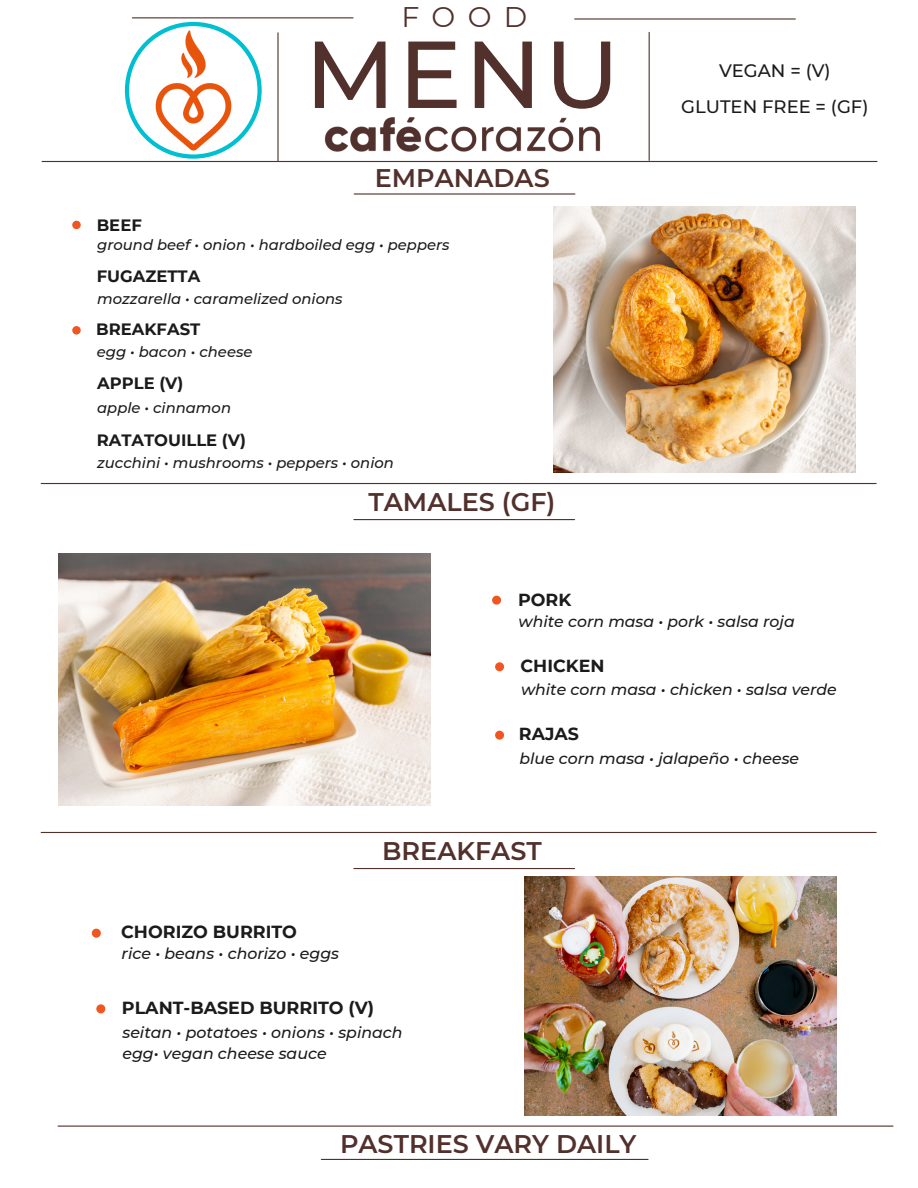
<style>
.page{position:relative;width:918px;height:1188px;background:#fff}
.page>*{position:absolute;margin:0;border:0;box-sizing:border-box;transform-origin:0 0}
.t1{font:500 94.95px "Montserrat";color:#52302c}
.t2{font:28.35px "Montserrat";color:#52302c}
.t3{font:600 25.5px "Montserrat";color:#52302c}
.t4{font:500 18px "Montserrat";color:#1b1b1b}
.t5{font:700 17.55px "Montserrat";color:#1b1b1b}
.t6{font:700 17.4px "Montserrat";color:#1b1b1b}
.t7{font:700 16.5px "Montserrat";color:#1b1b1b}
.t8{font:italic 500 15.75px/21px "Montserrat";color:#1b1b1b}
.t9{font:italic 500 14.85px "Montserrat";color:#1b1b1b}
</style>
<div class="page">
<hr style="left:575px;top:18px;width:220px;height:2px;background:#52302c">
<hr style="left:649px;top:32px;width:1px;height:128px;background:#52302c">
<img style="left:303px;top:117px;width:330px;height:44px">
<hr style="left:42px;top:161px;width:835px;height:1px;background:#52302c">
<hr style="left:354px;top:193px;width:221px;height:2px;background:#52302c">
<div style="left:72px;top:221px;width:9px;height:8px;background:#f05522;border-radius:50%"></div>
<div style="left:72px;top:326px;width:9px;height:9px;background:#f05522;border-radius:50%"></div>
<hr style="left:41px;top:483px;width:835px;height:1px;background:#52302c">
<hr style="left:354px;top:519px;width:221px;height:1px;background:#52302c">
<div style="left:492px;top:596px;width:9px;height:9px;background:#f05522;border-radius:50%"></div>
<div style="left:495px;top:662px;width:9px;height:9px;background:#f05522;border-radius:50%"></div>
<div style="left:495px;top:731px;width:9px;height:9px;background:#f05522;border-radius:50%"></div>
<hr style="left:41px;top:832px;width:835px;height:1px;background:#52302c">
<hr style="left:354px;top:868px;width:221px;height:1px;background:#52302c">
<div style="left:92px;top:929px;width:9px;height:9px;background:#f05522;border-radius:50%"></div>
<div style="left:96px;top:1004px;width:9px;height:9px;background:#f05522;border-radius:50%"></div>
<hr style="left:58px;top:1126px;width:835px;height:1px;background:#52302c">
<hr style="left:321px;top:1159px;width:327px;height:1px;background:#52302c">
<img style="left:524px;top:877px;width:313px;height:238px">
<img style="left:554px;top:207px;width:301px;height:265px">
<img style="left:59px;top:554px;width:372px;height:252px">
<hr style="left:132px;top:17px;width:221px;height:1px;background:#52302c">
<svg style="left:125px;top:60px;width:7px;height:61px"></svg>
<img style="left:132px;top:21px;width:171px;height:140px">
<p class="t2" style="left:401px;top:0;width:127px">FOOD</p>
<h1 class="t1" style="left:305px;top:16px;width:316px">MENU</h1>
<p class="t3" style="left:375px;top:162px;width:176px">EMPANADAS</p>
<h3 class="t7" style="left:97px;top:215px;width:47px">BEEF</h3>
<h4 class="t9" style="left:97px;top:236px;width:354px">ground beef • onion • hardboiled egg • peppers</h4>
<p class="t7" style="left:97px;top:266px;width:105px">FUGAZETTA</p>
<h4 class="t9" style="left:97px;top:290px;width:247px">mozzarella • caramelized onions</h4>
<p class="t7" style="left:96px;top:319px;width:106px">BREAKFAST</p>
<h4 class="t9" style="left:97px;top:343px;width:157px">egg • bacon • cheese</h4>
<p class="t7" style="left:97px;top:373px;width:88px">APPLE (V)</p>
<h4 class="t9" style="left:97px;top:398px;width:135px">apple • cinnamon</h4>
<h4 class="t7" style="left:97px;top:430px;width:151px">RATATOUILLE (V)</h4>
<p class="t9" style="left:97px;top:454px;width:298px">zucchini • mushrooms • peppers • onion</p>
<p class="t3" style="left:369px;top:486px;width:188px">TAMALES (GF)</p>
<h4 class="t4" style="left:719px;top:59px;width:113px">VEGAN = (V)</h4>
<p class="t4" style="left:681px;top:95px;width:189px">GLUTEN FREE = (GF)</p>
<p class="t6" style="left:518px;top:590px;width:55px">PORK</p>
<h3 class="t8" style="left:519px;top:611px;width:278px">white corn masa • pork • salsa roja</h3>
<p class="t6" style="left:521px;top:655px;width:85px">CHICKEN</p>
<h4 class="t8" style="left:521px;top:679px;width:317px">white corn masa • chicken • salsa verde</h4>
<p class="t6" style="left:519px;top:724px;width:62px">RAJAS</p>
<h4 class="t8" style="left:519px;top:748px;width:281px">blue corn masa • jalapeño • cheese</h4>
<p class="t3" style="left:382px;top:835px;width:161px">BREAKFAST</p>
<h4 class="t5" style="left:121px;top:921px;width:177px">CHORIZO BURRITO</h4>
<p class="t8" style="left:122px;top:943px;width:219px">rice • beans • chorizo • eggs</p>
<h3 class="t5" style="left:122px;top:997px;width:254px">PLANT-BASED BURRITO (V)</h3>
<h4 class="t8" style="left:122px;top:1022px;width:282px">seitan • potatoes • onions • spinach egg• vegan cheese sauce</h4>
<p class="t3" style="left:340px;top:1128px;width:298px">PASTRIES VARY DAILY</p>
</div>
